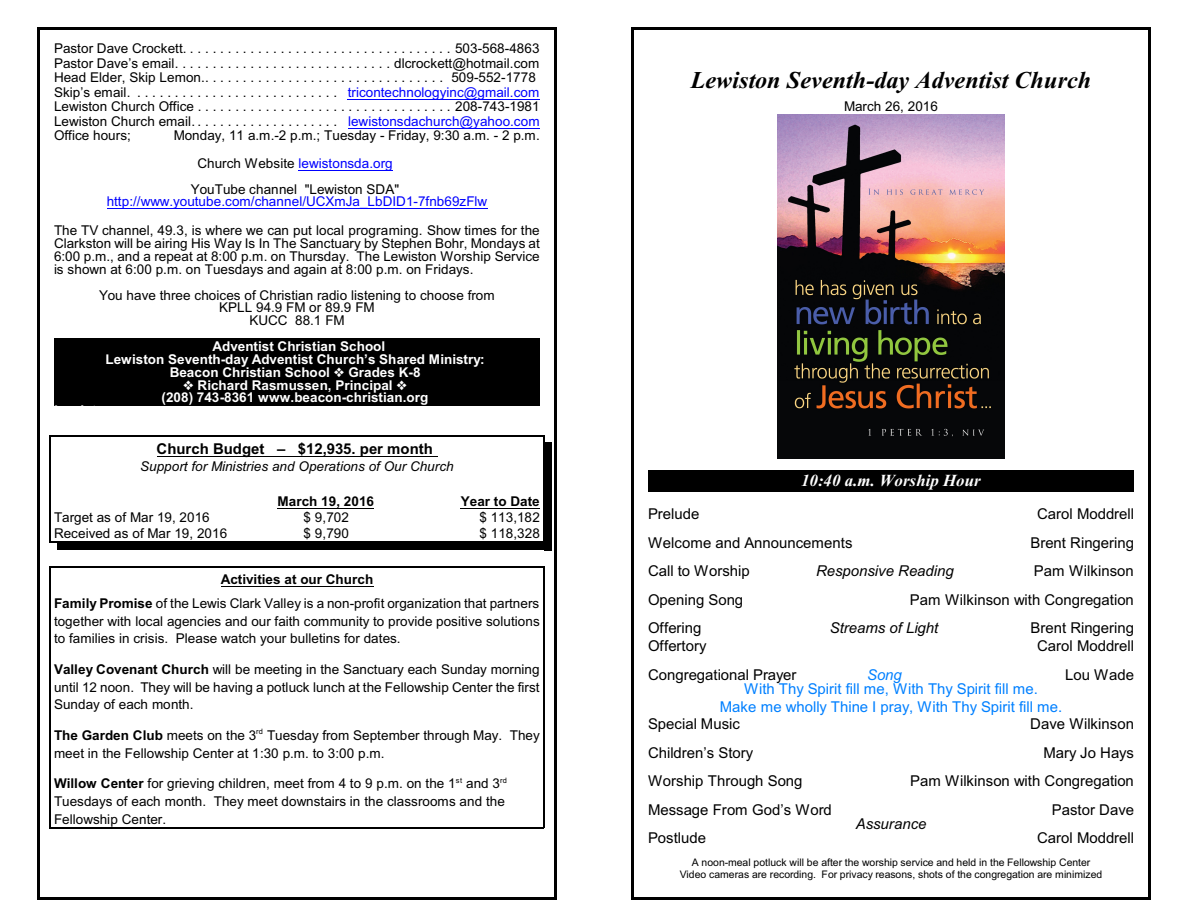
<style>
.page{position:relative;width:1188px;height:918px;background:#fff}
.page>*{position:absolute;margin:0;border:0;box-sizing:border-box;transform-origin:0 0}
.t1{font:700 30px "Vijaya";color:#000}
.t2{font:700 21px "Vijaya";color:#fff}
.t3{font:15px "Arial";color:#000}
.t4{font:15px/17.9px "Arial";color:#0080ff;text-align:center}
.t5{font:italic 15px "Arial";color:#000}
.t6{font:700 15px "Arial";color:#000}
.t7{font:italic 15px "Arial";color:#0080ff}
.t8{font:13.5px/14.5px "Arial";color:#000}
.t9{font:700 13.5px "Arial";color:#fff}
.t10{font:13.5px "Arial";color:#00f}
.t11{font:italic 13.5px "Arial";color:#000}
.t12{font:700 13.5px "Arial";color:#000}
.t13{font:10.5px/12.6px "Arial";color:#000;text-align:center}
.t14{font:7.5px "Arial";color:#000}
.s1{color:#00f}
.s2{font-weight:700}
</style>
<div class="page">
<hr style="left:38px;top:27px;width:2px;height:873px;background:#000">
<hr style="left:554px;top:27px;width:2px;height:873px;background:#000">
<hr style="left:38px;top:27px;width:518px;height:3px;background:#000">
<hr style="left:38px;top:897px;width:518px;height:3px;background:#000">
<hr style="left:632px;top:27px;width:2px;height:873px;background:#000">
<hr style="left:1148px;top:27px;width:2px;height:873px;background:#000">
<hr style="left:632px;top:27px;width:518px;height:3px;background:#000">
<hr style="left:632px;top:897px;width:518px;height:3px;background:#000">
<div style="left:54px;top:338px;width:486px;height:13px;background:#000"></div>
<div style="left:54px;top:351px;width:486px;height:13px;background:#000"></div>
<div style="left:54px;top:364px;width:486px;height:13px;background:#000"></div>
<div style="left:54px;top:377px;width:486px;height:13px;background:#000"></div>
<div style="left:54px;top:390px;width:486px;height:16px;background:#000"></div>
<hr style="left:50px;top:435px;width:494px;height:1px;background:#000">
<div style="left:544px;top:443px;width:8px;height:15px;background:#000"></div>
<div style="left:544px;top:458px;width:8px;height:18px;background:#000"></div>
<div style="left:544px;top:476px;width:8px;height:17px;background:#000"></div>
<div style="left:544px;top:493px;width:8px;height:16px;background:#000"></div>
<div style="left:544px;top:509px;width:8px;height:16px;background:#000"></div>
<svg style="left:50px;top:436px;width:1px;height:105px"></svg>
<svg style="left:543px;top:436px;width:1px;height:105px"></svg>
<hr style="left:50px;top:541px;width:494px;height:1px;background:#000">
<div style="left:544px;top:525px;width:8px;height:25px;background:#000"></div>
<div style="left:57px;top:543px;width:495px;height:7px;background:#000"></div>
<hr style="left:50px;top:566px;width:494px;height:2px;background:#000">
<svg style="left:50px;top:568px;width:1px;height:25px"></svg>
<svg style="left:543px;top:568px;width:1px;height:25px"></svg>
<hr style="left:50px;top:593px;width:1px;height:54px;background:#000">
<hr style="left:543px;top:593px;width:1px;height:54px;background:#000">
<svg style="left:50px;top:647px;width:1px;height:12px"></svg>
<svg style="left:543px;top:647px;width:1px;height:12px"></svg>
<hr style="left:50px;top:659px;width:1px;height:54px;background:#000">
<hr style="left:543px;top:659px;width:1px;height:54px;background:#000">
<svg style="left:50px;top:713px;width:1px;height:12px"></svg>
<svg style="left:543px;top:713px;width:1px;height:12px"></svg>
<hr style="left:50px;top:725px;width:1px;height:36px;background:#000">
<hr style="left:543px;top:725px;width:1px;height:36px;background:#000">
<svg style="left:50px;top:761px;width:1px;height:13px"></svg>
<svg style="left:543px;top:761px;width:1px;height:13px"></svg>
<hr style="left:50px;top:774px;width:1px;height:54px;background:#000">
<hr style="left:543px;top:774px;width:1px;height:54px;background:#000">
<hr style="left:50px;top:827px;width:494px;height:1px;background:#000">
<hr style="left:348px;top:99px;width:192px;height:1px;background:#00f">
<hr style="left:348px;top:128px;width:192px;height:1px;background:#00f">
<hr style="left:299px;top:170px;width:94px;height:1px;background:#00f">
<hr style="left:107px;top:208px;width:380px;height:1px;background:#00f">
<hr style="left:157px;top:456px;width:280px;height:1px;background:#000">
<hr style="left:278px;top:509px;width:96px;height:1px;background:#000">
<hr style="left:461px;top:508px;width:79px;height:1px;background:#000">
<hr style="left:221px;top:586px;width:152px;height:1px;background:#000">
<div style="left:648px;top:470px;width:486px;height:22px;background:#000"></div>
<img style="left:778px;top:114px;width:227px;height:345px">
<p class="t8" style="left:54px;top:43px;width:487px">Pastor Dave Crockett....................................503-568-4863<br>Pastor Dave’s email. . . . . . . . . . . . . . . . . . . . . . . . . . . . . dlcrockett@hotmail.com Head Elder, Skip Lemon................................. 509-552-1778<br>Skip’s email. . . . . . . . . . . . . . . . . . . . . . . . . . . . <span class="s1">tricontechnologyinc@gmail.com </span>Lewiston Church Office ..................................208-743-1981<br>Lewiston Church email. . . . . . . . . . . . . . . . . . . . <span class="s1">lewistonsdachurch@yahoo.com </span>Office hours;</p>
<p class="t8" style="left:197px;top:123px;width:344px;line-height:27.3px;text-indent:-24px">Monday, 11 a.m.-2 p.m.; Tuesday - Friday, 9:30 a.m. - 2 p.m.<br>Church Website <span class="s1">lewistonsda.org</span></p>
<p class="t8" style="left:191px;top:183px;width:210px">YouTube channel "Lewiston SDA"</p>
<p class="t10" style="left:107px;top:196px;width:382px">http://www.youtube.com/channel/UCXmJa_LbDID1-7fnb69zFlw</p>
<p class="t8" style="left:54px;top:225px;width:487px;line-height:12.9px;text-align:justify">The TV channel, 49.3, is where we can put local programing. Show times for the Clarkston will be airing His Way Is In The Sanctuary by Stephen Bohr, Mondays at 6:00 p.m., and a repeat at 8:00 p.m. on Thursday. The Lewiston Worship Service is shown at 6:00 p.m. on Tuesdays and again at 8:00 p.m. on Fridays.</p>
<p class="t8" style="left:99px;top:290px;width:397px;line-height:12.9px;text-align:center">You have three choices of Christian radio listening to choose from<br>KPLL 94.9 FM or 89.9 FM<br>KUCC 88.1 FM</p>
<p class="t9" style="left:213px;top:341px;width:174px">Adventist Christian School</p>
<p class="t9" style="left:105px;top:354px;width:381px">Lewiston Seventh-day Adventist Church’s Shared Ministry:</p>
<p class="t9" style="left:170px;top:367px;width:162px">Beacon Christian School</p>
<p class="t9" style="left:348px;top:367px;width:74px">Grades K-8</p>
<p class="t9" style="left:198px;top:380px;width:197px">Richard Rasmussen, Principal</p>
<p class="t9" style="left:162px;top:393px;width:268px">(208) 743-8361 www.beacon-christian.org</p>
<p class="t6" style="left:157px;top:443px;width:278px">Church Budget – $12,935. per month</p>
<p class="t11" style="left:140px;top:461px;width:315px">Support for Ministries and Operations of Our Church</p>
<p class="t12" style="left:278px;top:496px;width:98px">March 19, 2016</p>
<p class="t12" style="left:461px;top:496px;width:80px">Year to Date</p>
<p class="t8" style="left:54px;top:511px;width:157px">Target as of Mar 19, 2016</p>
<p class="t8" style="left:304px;top:511px;width:47px">$ 9,702</p>
<p class="t8" style="left:480px;top:511px;width:62px">$ 113,182</p>
<p class="t8" style="left:54px;top:527px;width:175px">Received as of Mar 19, 2016</p>
<p class="t8" style="left:304px;top:527px;width:47px">$ 9,790</p>
<p class="t8" style="left:479px;top:527px;width:62px">$ 118,328</p>
<p class="t8" style="left:54px;top:568px;width:487px;line-height:24px;text-align:center"><span class="s2">Activities at our Church<br>Family Promise</span> of the Lewis Clark Valley is a non-profit organization that partners</p>
<p class="t8" style="left:54px;top:613px;width:487px;line-height:17.7px">together with local agencies and our faith community to provide positive solutions to families in crisis. Please watch your bulletins for dates.</p>
<p class="t8" style="left:54px;top:661px;width:487px;line-height:17.7px;text-align:justify"><span class="s2">Valley Covenant Church</span> will be meeting in the Sanctuary each Sunday morning until 12 noon. They will be having a potluck lunch at the Fellowship Center the first Sunday of each month.</p>
<p class="t8" style="left:54px;top:729px;width:487px"><span class="s2">The Garden Club</span> meets on the 3 Tuesday from September through May. They</p>
<p class="t14" style="left:256px;top:729px;width:8px">rd</p>
<p class="t8" style="left:54px;top:747px;width:332px">meet in the Fellowship Center at 1:30 p.m. to 3:00 p.m.</p>
<p class="t8" style="left:54px;top:777px;width:448px"><span class="s2">Willow Center</span> for grieving children, meet from 4 to 9 p.m. on the 1 and 3</p>
<p class="t14" style="left:456px;top:777px;width:8px">st</p>
<p class="t14" style="left:500px;top:777px;width:8px">rd</p>
<p class="t8" style="left:54px;top:793px;width:452px;line-height:17.9px">Tuesdays of each month. They meet downstairs in the classrooms and the<br>Fellowship Center.</p>
<h1 class="t1" style="left:691px;top:60px;width:402px">Lewiston Seventh-day Adventist Church</h1>
<p class="t8" style="left:844px;top:100px;width:96px">March 26, 2016</p>
<h2 class="t2" style="left:801px;top:466px;width:181px">10:40 a.m. Worship Hour</h2>
<p class="t3" style="left:648px;top:509px;width:53px">Prelude</p>
<p class="t3" style="left:1037px;top:509px;width:98px">Carol Moddrell</p>
<p class="t3" style="left:648px;top:537px;width:206px">Welcome and Announcements</p>
<p class="t3" style="left:1030px;top:537px;width:105px">Brent Ringering</p>
<p class="t3" style="left:648px;top:565px;width:103px">Call to Worship</p>
<p class="t5" style="left:816px;top:565px;width:139px">Responsive Reading</p>
<p class="t3" style="left:1034px;top:565px;width:101px">Pam Wilkinson</p>
<p class="t3" style="left:648px;top:594px;width:97px">Opening Song</p>
<p class="t3" style="left:910px;top:594px;width:225px">Pam Wilkinson with Congregation</p>
<p class="t3" style="left:648px;top:622px;width:55px">Offering</p>
<p class="t5" style="left:830px;top:622px;width:110px">Streams of Light</p>
<p class="t3" style="left:1030px;top:622px;width:105px">Brent Ringering</p>
<p class="t3" style="left:648px;top:640px;width:60px">Offertory</p>
<p class="t3" style="left:1037px;top:640px;width:98px">Carol Moddrell</p>
<p class="t3" style="left:648px;top:669px;width:150px">Congregational Prayer</p>
<p class="t7" style="left:867px;top:669px;width:36px">Song</p>
<p class="t3" style="left:1065px;top:669px;width:70px">Lou Wade</p>
<p class="t4" style="left:720px;top:681px;width:344px">With Thy Spirit fill me, With Thy Spirit fill me.<br>Make me wholly Thine I pray, With Thy Spirit fill me.</p>
<p class="t3" style="left:648px;top:718px;width:93px">Special Music</p>
<p class="t3" style="left:1030px;top:718px;width:105px">Dave Wilkinson</p>
<p class="t3" style="left:648px;top:747px;width:107px">Children’s Story</p>
<p class="t3" style="left:1043px;top:747px;width:92px">Mary Jo Hays</p>
<p class="t3" style="left:648px;top:775px;width:156px">Worship Through Song</p>
<p class="t3" style="left:910px;top:775px;width:225px">Pam Wilkinson with Congregation</p>
<p class="t3" style="left:648px;top:804px;width:185px">Message From God’s Word</p>
<p class="t3" style="left:1052px;top:804px;width:84px">Pastor Dave</p>
<p class="t5" style="left:856px;top:818px;width:72px">Assurance</p>
<p class="t3" style="left:648px;top:832px;width:60px">Postlude</p>
<p class="t3" style="left:1037px;top:832px;width:98px">Carol Moddrell</p>
<p class="t13" style="left:680px;top:857px;width:424px">A noon-meal potluck will be after the worship service and held in the Fellowship Center<br>Video cameras are recording. For privacy reasons, shots of the congregation are minimized</p>
</div>
